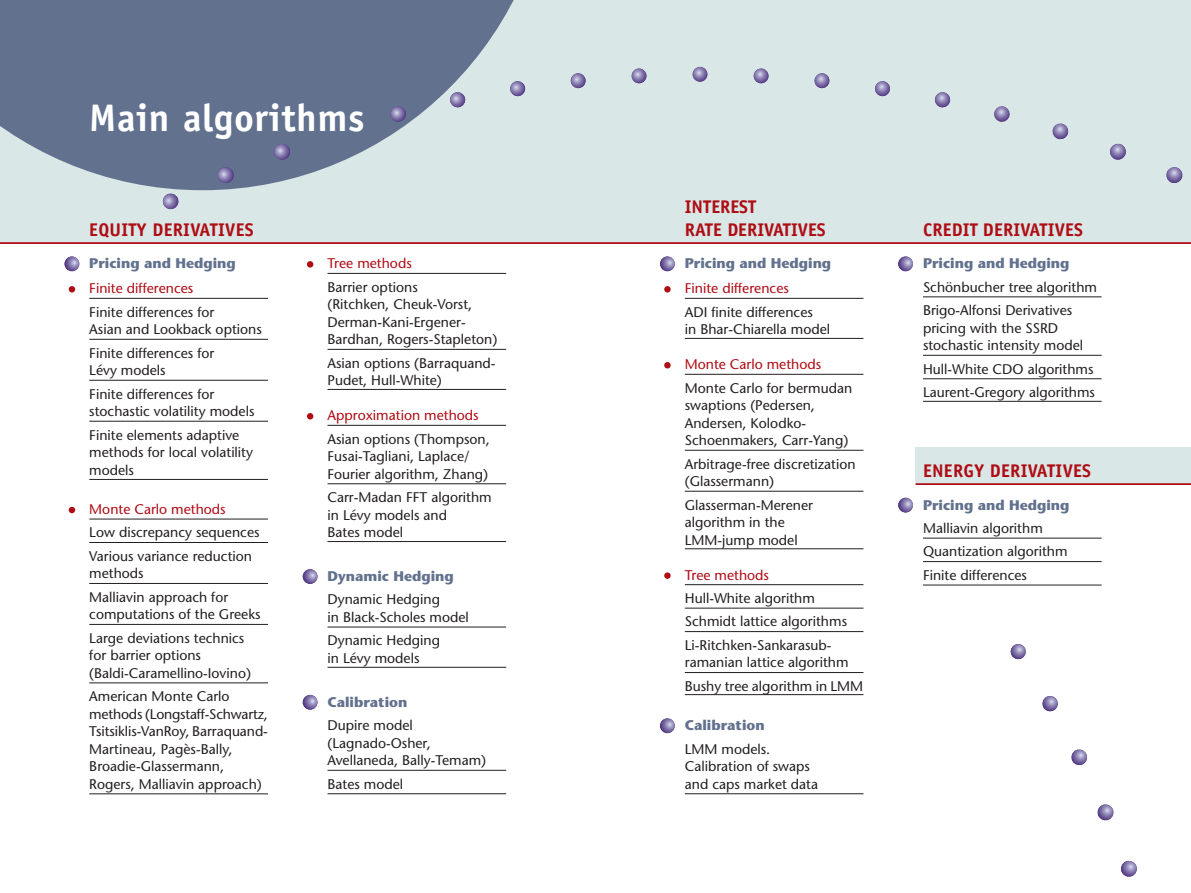
<style>
.page{position:relative;width:1191px;height:893px;background:#fff}
.page>*{position:absolute;margin:0;border:0;box-sizing:border-box;transform-origin:0 0}
.t1{font:700 38.5px "Officina Sans";letter-spacing:.015em;color:#fff}
.t2{font:700 18.38px "Officina Sans";letter-spacing:.01em;color:#af0c14}
.t3{font:14px/17.5px "Stone Sans";color:#231f20}
.t4{font:14px "Stone Sans";color:#af0c14}
.t5{font:700 14px "Stone Sans";color:#62718e}
</style>
<div class="page">
<div style="left:69px;top:286px;width:6px;height:7px;background:#af0c14;border-radius:50%"></div>
<svg style="left:69px;top:507px;width:6px;height:6px"></svg>
<div style="left:0;top:0;width:1191px;height:243px;background:#d9e7e7"></div>
<svg style="left:0;top:0;width:514px;height:190px;fill:#62718e"></svg>
<hr style="left:685px;top:298px;width:178px;height:1px;background:#231f20">
<hr style="left:685px;top:338px;width:178px;height:1px;background:#231f20">
<hr style="left:685px;top:374px;width:178px;height:1px;background:#231f20">
<hr style="left:685px;top:450px;width:178px;height:1px;background:#231f20">
<hr style="left:685px;top:491px;width:178px;height:1px;background:#231f20">
<hr style="left:685px;top:548px;width:178px;height:1px;background:#231f20">
<hr style="left:685px;top:584px;width:178px;height:1px;background:#231f20">
<hr style="left:685px;top:608px;width:178px;height:1px;background:#231f20">
<hr style="left:685px;top:631px;width:178px;height:1px;background:#231f20">
<hr style="left:685px;top:672px;width:178px;height:1px;background:#231f20">
<hr style="left:685px;top:694px;width:178px;height:1px;background:#231f20">
<hr style="left:685px;top:793px;width:178px;height:1px;background:#231f20">
<hr style="left:923px;top:297px;width:178px;height:1px;background:#231f20">
<hr style="left:923px;top:355px;width:178px;height:1px;background:#231f20">
<hr style="left:923px;top:378px;width:178px;height:1px;background:#231f20">
<hr style="left:923px;top:401px;width:178px;height:1px;background:#231f20">
<hr style="left:923px;top:538px;width:178px;height:1px;background:#231f20">
<hr style="left:923px;top:561px;width:178px;height:1px;background:#231f20">
<hr style="left:923px;top:585px;width:178px;height:1px;background:#231f20">
<hr style="left:89px;top:298px;width:179px;height:1px;background:#231f20">
<hr style="left:89px;top:339px;width:179px;height:1px;background:#231f20">
<hr style="left:89px;top:380px;width:179px;height:1px;background:#231f20">
<hr style="left:89px;top:421px;width:179px;height:1px;background:#231f20">
<hr style="left:89px;top:479px;width:179px;height:1px;background:#231f20">
<hr style="left:89px;top:519px;width:179px;height:1px;background:#231f20">
<hr style="left:89px;top:542px;width:179px;height:1px;background:#231f20">
<hr style="left:89px;top:583px;width:179px;height:1px;background:#231f20">
<hr style="left:89px;top:624px;width:179px;height:1px;background:#231f20">
<hr style="left:89px;top:683px;width:179px;height:1px;background:#231f20">
<hr style="left:89px;top:793px;width:179px;height:1px;background:#231f20">
<hr style="left:327px;top:273px;width:179px;height:1px;background:#231f20">
<hr style="left:327px;top:349px;width:179px;height:1px;background:#231f20">
<hr style="left:327px;top:389px;width:179px;height:1px;background:#231f20">
<hr style="left:327px;top:425px;width:179px;height:1px;background:#231f20">
<hr style="left:327px;top:483px;width:179px;height:1px;background:#231f20">
<hr style="left:327px;top:541px;width:179px;height:1px;background:#231f20">
<hr style="left:327px;top:627px;width:179px;height:1px;background:#231f20">
<hr style="left:327px;top:667px;width:179px;height:1px;background:#231f20">
<hr style="left:327px;top:770px;width:179px;height:1px;background:#231f20">
<hr style="left:327px;top:793px;width:179px;height:1px;background:#231f20">
<hr style="left:0;top:242px;width:1191px;height:2px;background:#af0c14">
<svg style="left:64px;top:256px;width:15px;height:15px"></svg>
<svg style="left:303px;top:569px;width:14px;height:15px"></svg>
<svg style="left:303px;top:695px;width:14px;height:15px"></svg>
<svg style="left:660px;top:256px;width:15px;height:15px"></svg>
<svg style="left:660px;top:718px;width:15px;height:15px"></svg>
<svg style="left:898px;top:256px;width:15px;height:15px"></svg>
<svg style="left:898px;top:498px;width:15px;height:15px"></svg>
<div style="left:307px;top:261px;width:6px;height:7px;background:#af0c14;border-radius:50%"></div>
<svg style="left:307px;top:413px;width:6px;height:6px"></svg>
<div style="left:664px;top:286px;width:6px;height:7px;background:#af0c14;border-radius:50%"></div>
<svg style="left:664px;top:362px;width:6px;height:6px"></svg>
<div style="left:664px;top:572px;width:6px;height:7px;background:#af0c14;border-radius:50%"></div>
<svg style="left:692px;top:67px;width:15px;height:15px"></svg>
<svg style="left:753px;top:68px;width:16px;height:16px"></svg>
<svg style="left:814px;top:73px;width:16px;height:16px"></svg>
<svg style="left:875px;top:81px;width:15px;height:16px"></svg>
<svg style="left:934px;top:92px;width:17px;height:16px"></svg>
<svg style="left:994px;top:106px;width:16px;height:16px"></svg>
<svg style="left:1052px;top:123px;width:17px;height:17px"></svg>
<svg style="left:1110px;top:143px;width:16px;height:17px"></svg>
<svg style="left:1166px;top:167px;width:17px;height:16px"></svg>
<svg style="left:162px;top:193px;width:17px;height:17px"></svg>
<svg style="left:217px;top:166px;width:18px;height:18px"></svg>
<svg style="left:273px;top:143px;width:18px;height:18px"></svg>
<svg style="left:390px;top:105px;width:17px;height:18px"></svg>
<svg style="left:449px;top:91px;width:17px;height:17px"></svg>
<svg style="left:509px;top:81px;width:17px;height:16px"></svg>
<svg style="left:570px;top:73px;width:16px;height:16px"></svg>
<svg style="left:631px;top:68px;width:15px;height:16px"></svg>
<svg style="left:1010px;top:644px;width:16px;height:16px"></svg>
<svg style="left:1042px;top:695px;width:16px;height:17px"></svg>
<svg style="left:1071px;top:749px;width:16px;height:16px"></svg>
<svg style="left:1097px;top:804px;width:17px;height:17px"></svg>
<svg style="left:1121px;top:860px;width:16px;height:17px"></svg>
<div style="left:316px;top:99px;width:52px;height:52px;background:#62718e;border-radius:50%"></div>
<div style="left:915px;top:448px;width:276px;height:36px;background:#d9e7e7"></div>
<hr style="left:915px;top:483px;width:276px;height:2px;background:#af0c14">
<h1 class="t1" style="left:89px;top:103px;width:277px">Main algorithms</h1>
<h2 class="t2" style="left:685px;top:200px;width:73px">INTEREST</h2>
<h2 class="t2" style="left:89px;top:223px;width:166px">EQUITY DERIVATIVES</h2>
<h2 class="t2" style="left:685px;top:223px;width:142px">RATE DERIVATIVES</h2>
<h2 class="t2" style="left:923px;top:223px;width:162px">CREDIT DERIVATIVES</h2>
<p class="t5" style="left:89px;top:258px;width:148px">Pricing and Hedging</p>
<p class="t4" style="left:89px;top:283px;width:106px">Finite differences</p>
<p class="t3" style="left:89px;top:304px;width:174px">Finite differences for<br>Asian and Lookback options</p>
<p class="t3" style="left:89px;top:345px;width:127px">Finite differences for<br>Lévy models</p>
<p class="t3" style="left:89px;top:386px;width:167px">Finite differences for stochastic volatility models</p>
<p class="t3" style="left:89px;top:427px;width:165px">Finite elements adaptive methods for local volatility models</p>
<p class="t4" style="left:89px;top:504px;width:138px">Monte Carlo methods</p>
<p class="t3" style="left:89px;top:522px;width:172px;line-height:23.4px">Low discrepancy sequences<br>Various variance reduction</p>
<p class="t3" style="left:89px;top:563px;width:140px;line-height:23.4px">methods<br>Malliavin approach for</p>
<p class="t3" style="left:89px;top:604px;width:173px;line-height:23.4px">computations of the Greeks<br>Large deviations technics</p>
<p class="t3" style="left:89px;top:648px;width:163px">for barrier options (Baldi-Caramellino-Iovino)</p>
<p class="t3" style="left:89px;top:689px;width:180px">American Monte Carlo methods (Longstaff-Schwartz,<br>Tsitsiklis-VanRoy, Barraquand-<br>Martineau, Pagès-Bally,<br>Broadie-Glassermann,<br>Rogers, Malliavin approach)</p>
<p class="t4" style="left:327px;top:258px;width:86px">Tree methods</p>
<p class="t3" style="left:327px;top:280px;width:171px">Barrier options<br>(Ritchken, Cheuk-Vorst,<br>Derman-Kani-Ergener-<br>Bardhan, Rogers-Stapleton)</p>
<p class="t3" style="left:327px;top:356px;width:170px">Asian options (Barraquand-<br>Pudet, Hull-White)</p>
<p class="t4" style="left:327px;top:410px;width:153px">Approximation methods</p>
<p class="t3" style="left:327px;top:431px;width:164px">Asian options (Thompson,<br>Fusai-Tagliani, Laplace/<br>Fourier algorithm, Zhang)</p>
<p class="t3" style="left:327px;top:490px;width:166px">Carr-Madan FFT algorithm in Lévy models and<br>Bates model</p>
<p class="t5" style="left:327px;top:571px;width:128px">Dynamic Hedging</p>
<p class="t3" style="left:327px;top:592px;width:143px">Dynamic Hedging<br>in Black-Scholes model</p>
<p class="t3" style="left:327px;top:633px;width:114px">Dynamic Hedging in Lévy models</p>
<p class="t5" style="left:327px;top:696px;width:81px">Calibration</p>
<p class="t3" style="left:327px;top:718px;width:160px">Dupire model (Lagnado-Osher,<br>Avellaneda, Bally-Temam)</p>
<p class="t3" style="left:327px;top:776px;width:77px">Bates model</p>
<p class="t5" style="left:685px;top:258px;width:148px">Pricing and Hedging</p>
<p class="t4" style="left:685px;top:283px;width:106px">Finite differences</p>
<p class="t3" style="left:685px;top:304px;width:147px">ADI finite differences<br>in Bhar-Chiarella model</p>
<p class="t4" style="left:685px;top:359px;width:138px">Monte Carlo methods</p>
<p class="t3" style="left:685px;top:380px;width:169px">Monte Carlo for bermudan swaptions (Pedersen,<br>Andersen, Kolodko-<br>Schoenmakers, Carr-Yang)</p>
<p class="t3" style="left:685px;top:456px;width:172px">Arbitrage-free discretization (Glassermann)</p>
<p class="t3" style="left:685px;top:497px;width:130px">Glasserman-Merener algorithm in the<br>LMM-jump model</p>
<p class="t4" style="left:685px;top:569px;width:86px">Tree methods</p>
<p class="t3" style="left:685px;top:588px;width:164px;line-height:23.4px">Hull-White algorithm<br>Schmidt lattice algorithms<br>Li-Ritchken-Sankarasub-</p>
<p class="t3" style="left:685px;top:652px;width:180px;line-height:23.4px">ramanian lattice algorithm<br>Bushy tree algorithm in LMM</p>
<p class="t5" style="left:685px;top:720px;width:81px">Calibration</p>
<p class="t3" style="left:685px;top:741px;width:135px">LMM models.<br>Calibration of swaps and caps market data</p>
<p class="t5" style="left:923px;top:258px;width:148px">Pricing and Hedging</p>
<p class="t3" style="left:923px;top:277px;width:175px;line-height:23.4px">Schönbucher tree algorithm<br>Brigo-Alfonsi Derivatives</p>
<p class="t3" style="left:923px;top:321px;width:162px">pricing with the SSRD stochastic intensity model</p>
<p class="t3" style="left:923px;top:358px;width:173px;line-height:23.4px">Hull-White CDO algorithms<br>Laurent-Gregory algorithms</p>
<h2 class="t2" style="left:923px;top:463px;width:170px">ENERGY DERIVATIVES</h2>
<p class="t5" style="left:923px;top:499px;width:148px">Pricing and Hedging</p>
<p class="t3" style="left:923px;top:518px;width:146px;line-height:23.4px">Malliavin algorithm<br>Quantization algorithm<br>Finite differences</p>
</div>
